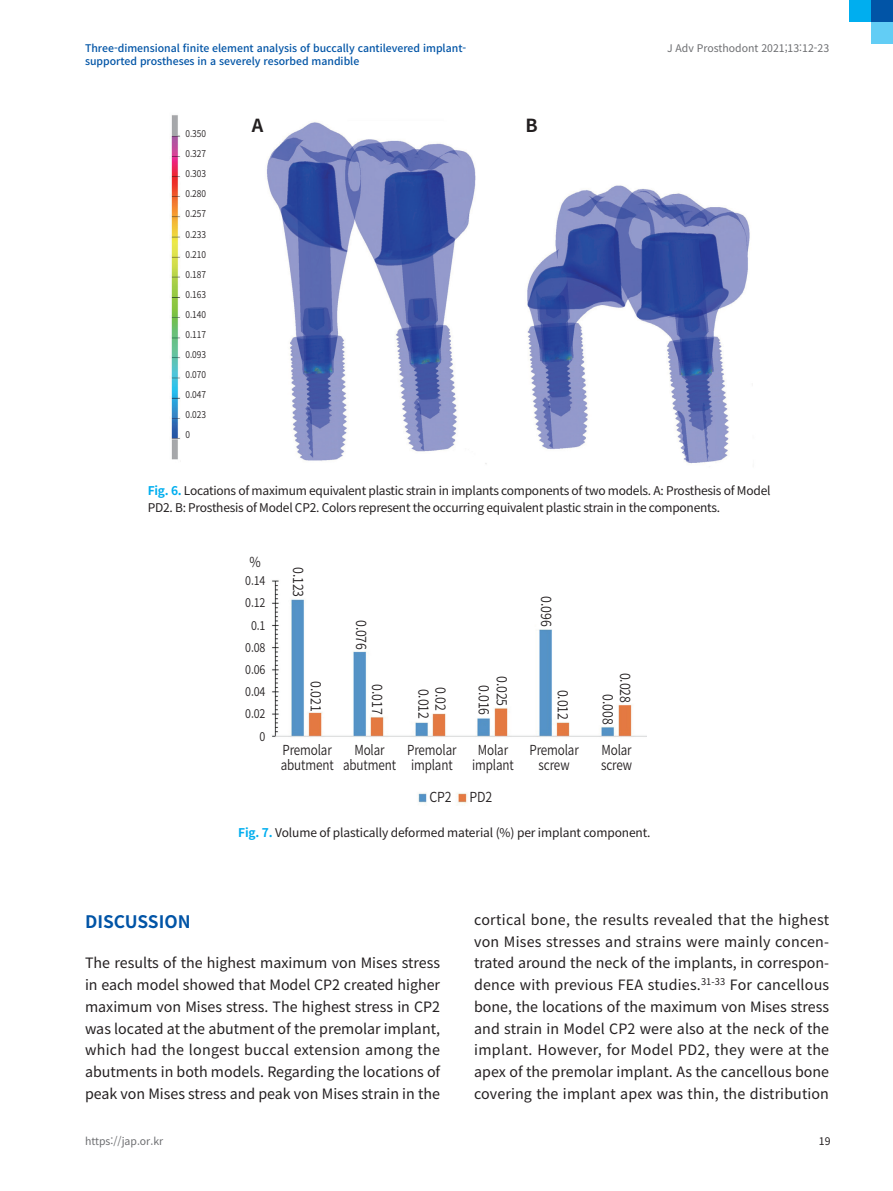
<style>
.page{position:relative;width:893px;height:1191px;background:#fff}
.page>*{position:absolute;margin:0;border:0;box-sizing:border-box;transform-origin:0 0}
.t1{font:700 18px "Noto Sans CJ Kkr";color:#231f20}
.t2{font:700 17.25px "Noto Sans CJ Kkr";color:#0154a6}
.t3{font:14.25px/21.8px "Noto Sans CJ Kkr";color:#231f20;text-align:justify}
.t4{font:600 13.8px/15.6px "Noto Sans CJ Kkr";letter-spacing:-.01em;color:#231f20;scale:.85 1}
.t5{font:600 13.8px "Noto Sans CJ Kkr";letter-spacing:-.01em;color:#231f20;scale:.9 1}
.t6{font:12px/16.5px "Noto Sans CJ Kkr";letter-spacing:-.02em;color:#231f20}
.t7{font:600 12px/22.2px "Noto Sans CJ Kkr";letter-spacing:-.01em;color:#231f20;text-align:right;scale:.9 1}
.t8{font:500 10.5px/13.5px "Noto Sans CJ Kkr";color:#0154a6}
.t9{font:10.5px "Noto Sans CJ Kkr";color:#6c6d70}
.t10{font:10.5px "Noto Sans CJ Kkr";color:#231f20}
.t11{font:600 9.3px/20.1px "Noto Sans CJ Kkr";letter-spacing:-.01em;color:#231f20;text-align:justify;scale:.9 1}
.s1{font-weight:700;color:#00aeef}
</style>
<div class="page">
<div style="left:871px;top:22px;width:22px;height:22px;background:#62cdf5"></div>
<div style="left:849px;top:0;width:22px;height:22px;background:#00aeef"></div>
<div style="left:871px;top:0;width:22px;height:22px;background:#0154a6"></div>
<img style="left:171px;top:115px;width:579px;height:349px">
<img style="left:272px;top:580px;width:375px;height:225px">
<p class="t8" style="left:85px;top:41px;width:383px">Three-dimensional finite element analysis of buccally cantilevered implant&shy;supported prostheses in a severely resorbed mandible</p>
<p class="t9" style="left:667px;top:42px;width:164px">J Adv Prosthodont 2021;13:12-23</p>
<p class="t11" style="left:185px;top:124px;width:24px">0.350</p>
<p class="t11" style="left:185px;top:144px;width:24px">0.327<br>0.303<br>0.280<br>0.257<br>0.233<br>0.210<br>0.187<br>0.163<br>0.140<br>0.117<br>0.093<br>0.070<br>0.047<br>0.023<br>0</p>
<p class="t1" style="left:252px;top:116px;width:13px">A</p>
<p class="t1" style="left:525px;top:116px;width:14px">B</p>
<p class="t6" style="left:148px;top:483px;width:624px"><span class="s1">Fig. 6.</span> Locations of maximum equivalent plastic strain in implants components of two models. A: Prosthesis of Model<br>PD2. B: Prosthesis of Model CP2. Colors represent the occurring equivalent plastic strain in the components.</p>
<p class="t5" style="left:249px;top:554px;width:14px">%</p>
<p class="t7" style="left:245px;top:570px;width:24px">0.14<br>0.12<br>0.1<br>0.08<br>0.06<br>0.04<br>0.02<br>0</p>
<p class="t5" style="left:306px;top:567px;width:35px;rotate:90deg">0.123</p>
<p class="t5" style="left:324px;top:681px;width:35px;rotate:90deg">0.021</p>
<p class="t4" style="left:281px;top:742px;width:64px">Premolar abutment</p>
<p class="t5" style="left:369px;top:620px;width:35px;rotate:90deg">0.076</p>
<p class="t5" style="left:385px;top:684px;width:35px;rotate:90deg">0.017</p>
<p class="t5" style="left:431px;top:688px;width:35px;rotate:90deg">0.012</p>
<p class="t5" style="left:448px;top:687px;width:28px;rotate:90deg">0.02</p>
<p class="t5" style="left:492px;top:685px;width:35px;rotate:90deg">0.016</p>
<p class="t5" style="left:510px;top:676px;width:35px;rotate:90deg">0.025</p>
<p class="t5" style="left:554px;top:596px;width:35px;rotate:90deg">0.096</p>
<p class="t5" style="left:633px;top:673px;width:35px;rotate:90deg">0.028</p>
<p class="t5" style="left:571px;top:689px;width:35px;rotate:90deg">0.012</p>
<p class="t5" style="left:616px;top:694px;width:35px;rotate:90deg">0.008</p>
<p class="t4" style="left:343px;top:742px;width:64px;text-align:center">Molar abutment</p>
<p class="t4" style="left:407px;top:742px;width:60px">Premolar implant</p>
<p class="t4" style="left:472px;top:742px;width:51px;text-align:center">Molar implant</p>
<p class="t4" style="left:529px;top:742px;width:60px;text-align:center">Premolar screw</p>
<p class="t4" style="left:601px;top:742px;width:38px">Molar screw</p>
<p class="t5" style="left:429px;top:789px;width:26px">CP2</p>
<p class="t5" style="left:469px;top:789px;width:27px">PD2</p>
<p class="t6" style="left:238px;top:825px;width:414px"><span class="s1">Fig. 7.</span> Volume of plastically deformed material (%) per implant component.</p>
<p class="t2" style="left:85px;top:911px;width:107px">DISCUSSION</p>
<p class="t3" style="left:85px;top:952px;width:357px">The results of the highest maximum von Mises stress in each model showed that Model CP2 created higher maximum von Mises stress. The highest stress in CP2 was located at the abutment of the premolar implant, which had the longest buccal extension among the abutments in both models. Regarding the locations of peak von Mises stress and peak von Mises strain in the</p>
<p class="t3" style="left:474px;top:909px;width:357px">cortical bone, the results revealed that the highest von Mises stresses and strains were mainly concen&shy;trated around the neck of the implants, in correspon&shy;dence with previous FEA studies.<sup>31-33</sup> For cancellous bone, the locations of the maximum von Mises stress and strain in Model CP2 were also at the neck of the implant. However, for Model PD2, they were at the apex of the premolar implant. As the cancellous bone covering the implant apex was thin, the distribution</p>
<p class="t9" style="left:85px;top:1135px;width:80px">https://jap.or.kr</p>
<p class="t10" style="left:819px;top:1135px;width:13px">19</p>
</div>
